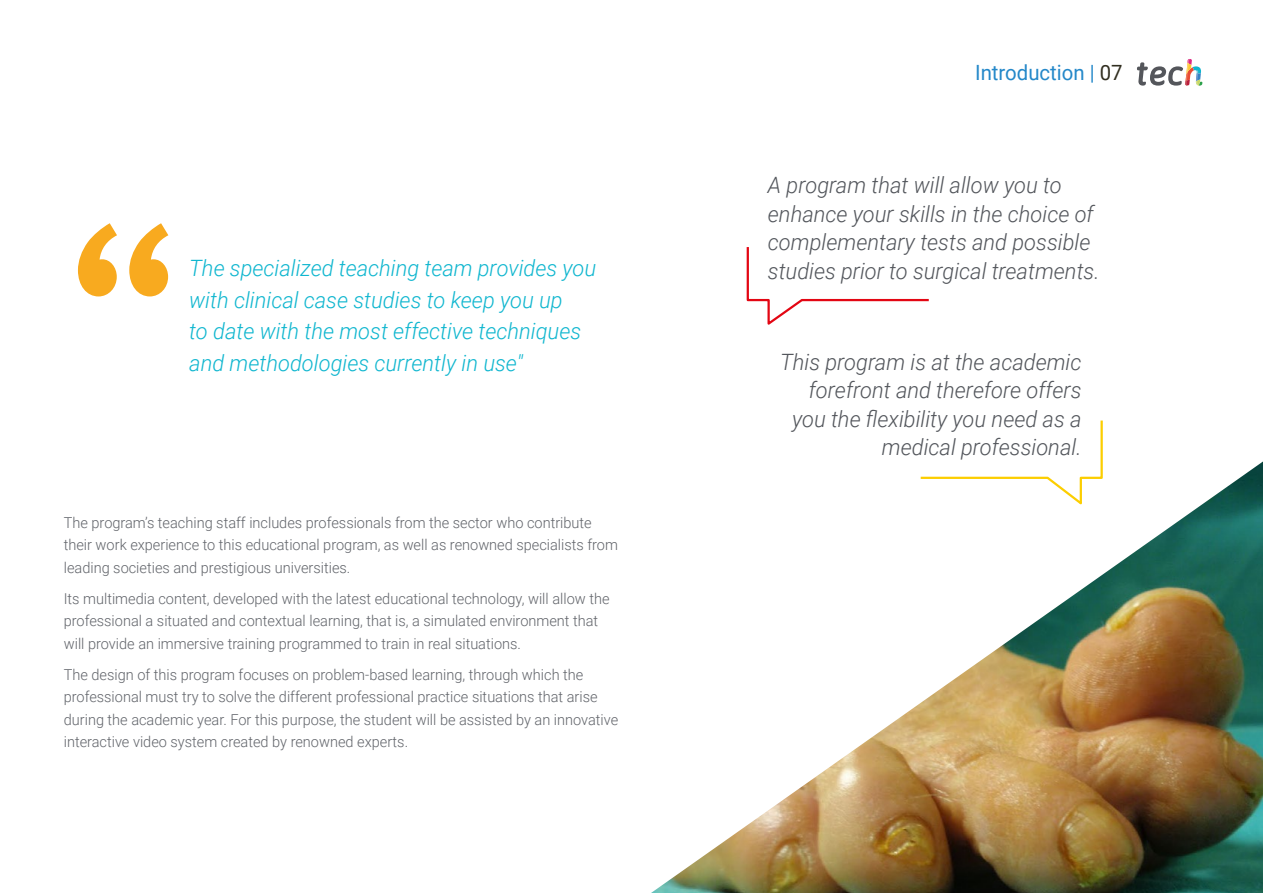
<style>
.page{position:relative;width:1263px;height:893px;background:#fff}
.page>*{position:absolute;margin:0;border:0;box-sizing:border-box;transform-origin:0 0}
.t1{font:italic 300 22.5px/28.5px "Roboto";color:#52555b;text-align:right}
.t2{font:italic 300 22.5px/31.5px "Roboto";color:#0fb6cf}
.t3{font:21px "Roboto";color:#2488c9}
.t4{font:300 15px/22.5px "Roboto";color:#61646a}
.s1{color:#312e20}
</style>
<div class="page">
<svg style="left:78px;top:223px;width:90px;height:73px"></svg>
<img style="left:651px;top:461px;width:612px;height:432px">
<svg style="left:1137px;top:59px;width:65px;height:27px"></svg>
<svg style="left:918px;top:420px;width:186px;height:88px"></svg>
<svg style="left:746px;top:247px;width:183px;height:78px"></svg>
<h1 class="t2" style="left:189px;top:252px;width:408px">The specialized teaching team provides you with clinical case studies to keep you up<br>to date with the most effective techniques and methodologies currently in use"</h1>
<p class="t4" style="left:64px;top:510px;width:556px">The program’s teaching staff includes professionals from the sector who contribute their work experience to this educational program, as well as renowned specialists from leading societies and prestigious universities.</p>
<p class="t4" style="left:64px;top:586px;width:547px">Its multimedia content, developed with the latest educational technology, will allow the professional a situated and contextual learning, that is, a simulated environment that will provide an immersive training programmed to train in real situations.</p>
<p class="t4" style="left:64px;top:662px;width:556px">The design of this program focuses on problem-based learning, through which the professional must try to solve the different professional practice situations that arise during the academic year. For this purpose, the student will be assisted by an innovative interactive video system created by renowned experts.</p>
<h2 class="t3" style="left:975px;top:57px;width:149px">Introduction | <span class="s1">07</span></h2>
<h1 class="t1" style="left:768px;top:170px;width:333px;text-align:left">A program that will allow you to enhance your skills in the choice of complementary tests and possible studies prior to surgical treatments.</h1>
<h1 class="t1" style="left:780px;top:347px;width:303px">This program is at the academic forefront and therefore offers you the flexibility you need as a medical professional.</h1>
</div>
